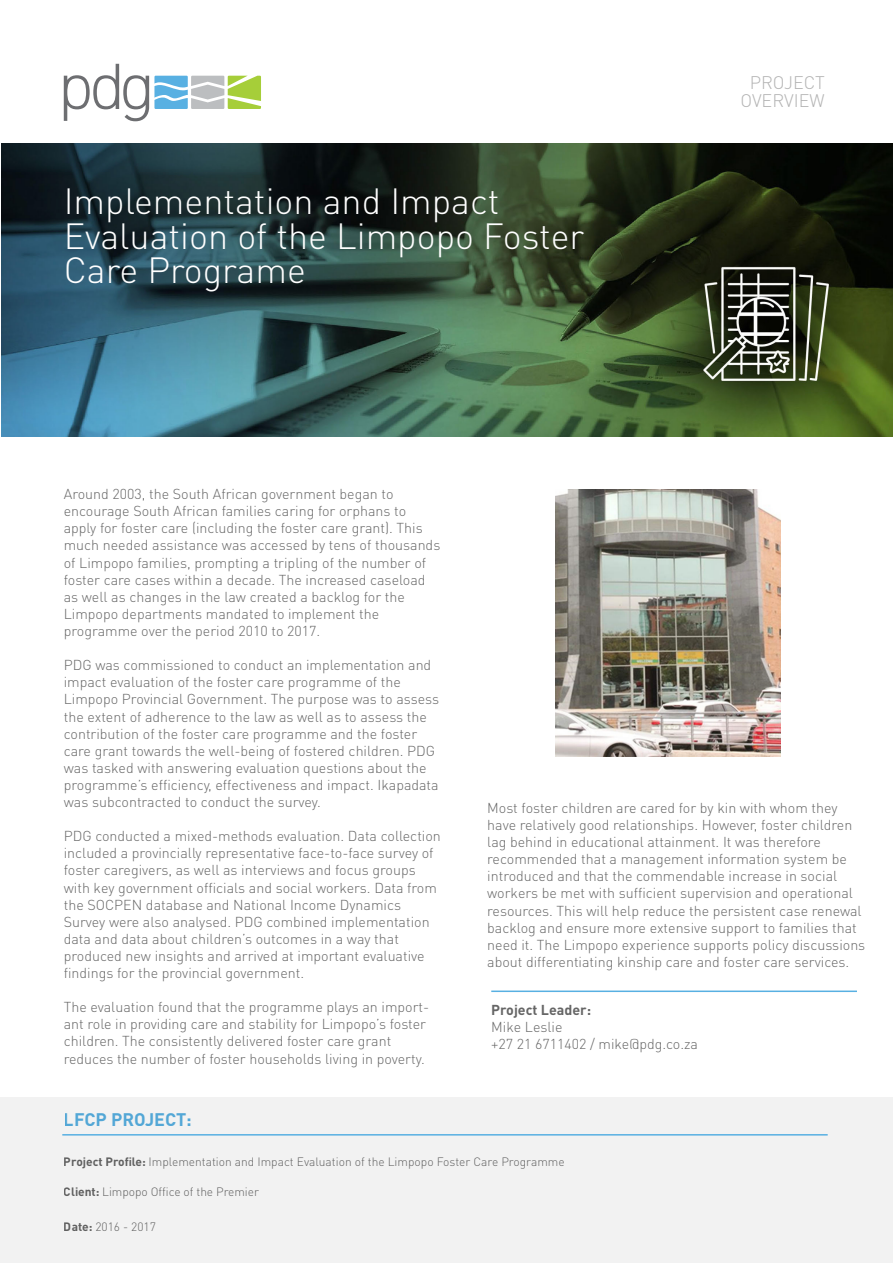
<style>
.page{position:relative;width:893px;height:1263px;background:#fff}
.page>*{position:absolute;margin:0;border:0;box-sizing:border-box;transform-origin:0 0}
.t1{font:300 36px/34.5px "DIN Pro";color:#fff}
.t2{font:300 18px/18px "DIN Pro";color:#b3b3b3;text-align:center}
.t3{font:700 18px "DIN Pro";color:#58b0e2}
.t4{font:300 14.25px/17.1px "DIN Pro";color:#666}
.t5{font:700 14.25px "DIN Pro";color:#666}
.t6{font:300 12px "DIN Pro";color:#666}
.s1{font-weight:700}
</style>
<div class="page">
<img style="left:2px;top:144px;width:891px;height:292px">
<div style="left:0;top:1097px;width:893px;height:166px;background:#f2f2f2"></div>
<svg style="left:64px;top:64px;width:197px;height:57px"></svg>
<hr style="left:62px;top:1134px;width:766px;height:1px;background:#58b0e2">
<hr style="left:491px;top:990px;width:366px;height:2px;background:#58b0e2">
<img style="left:556px;top:489px;width:225px;height:268px">
<h1 class="t1" style="left:64px;top:182px;width:522px">Implementation and Impact<br>Evaluation of the Limpopo Foster<br>Care Programe</h1>
<p class="t2" style="left:740px;top:73px;width:86px">PROJECT<br>OVERVIEW</p>
<p class="t4" style="left:64px;top:485px;width:378px">Around 2003, the South African government began to encourage South African families caring for orphans to apply for foster care (including the foster care grant). This much needed assistance was accessed by tens of thousands of Limpopo families, prompting a tripling of the number of foster care cases within a decade. The increased caseload as well as changes in the law created a backlog for the Limpopo departments mandated to implement the programme over the period 2010 to 2017.</p>
<p class="t4" style="left:64px;top:656px;width:377px">PDG was commissioned to conduct an implementation and impact evaluation of the foster care programme of the Limpopo Provincial Government. The purpose was to assess the extent of adherence to the law as well as to assess the contribution of the foster care programme and the foster care grant towards the well-being of fostered children. PDG was tasked with answering evaluation questions about the programme’s efficiency, effectiveness and impact. Ikapadata was subcontracted to conduct the survey.</p>
<p class="t4" style="left:64px;top:827px;width:379px">PDG conducted a mixed-methods evaluation. Data collection included a provincially representative face-to-face survey of foster caregivers, as well as interviews and focus groups with key government officials and social workers. Data from the SOCPEN database and National Income Dynamics Survey were also analysed. PDG combined implementation data and data about children’s outcomes in a way that produced new insights and arrived at important evaluative findings for the provincial government.</p>
<p class="t4" style="left:64px;top:998px;width:367px">The evaluation found that the programme plays an import&shy;ant role in providing care and stability for Limpopo’s foster children. The consistently delivered foster care grant reduces the number of foster households living in poverty.</p>
<p class="t3" style="left:64px;top:1107px;width:130px">LFCP PROJECT:</p>
<p class="t4" style="left:487px;top:799px;width:380px">Most foster children are cared for by kin with whom they have relatively good relationships. However, foster children lag behind in educational attainment. It was therefore recommended that a management information system be introduced and that the commendable increase in social workers be met with sufficient supervision and operational resources. This will help reduce the persistent case renewal backlog and ensure more extensive support to families that need it. The Limpopo experience supports policy discussions about differentiating kinship care and foster care services.</p>
<p class="t5" style="left:491px;top:1000px;width:101px">Project Leader:</p>
<p class="t4" style="left:491px;top:1018px;width:208px">Mike Leslie<br>+27 21 6711402 / mike@pdg.co.za</p>
<p class="t6" style="left:64px;top:1154px;width:502px"><span class="s1">Project Profile:</span> Implementation and Impact Evaluation of the Limpopo Foster Care Programme</p>
<p class="t6" style="left:64px;top:1183px;width:197px"><span class="s1">Client:</span> Limpopo Office of the Premier</p>
<p class="t6" style="left:64px;top:1219px;width:94px"><span class="s1">Date:</span> 2016 - 2017</p>
</div>
